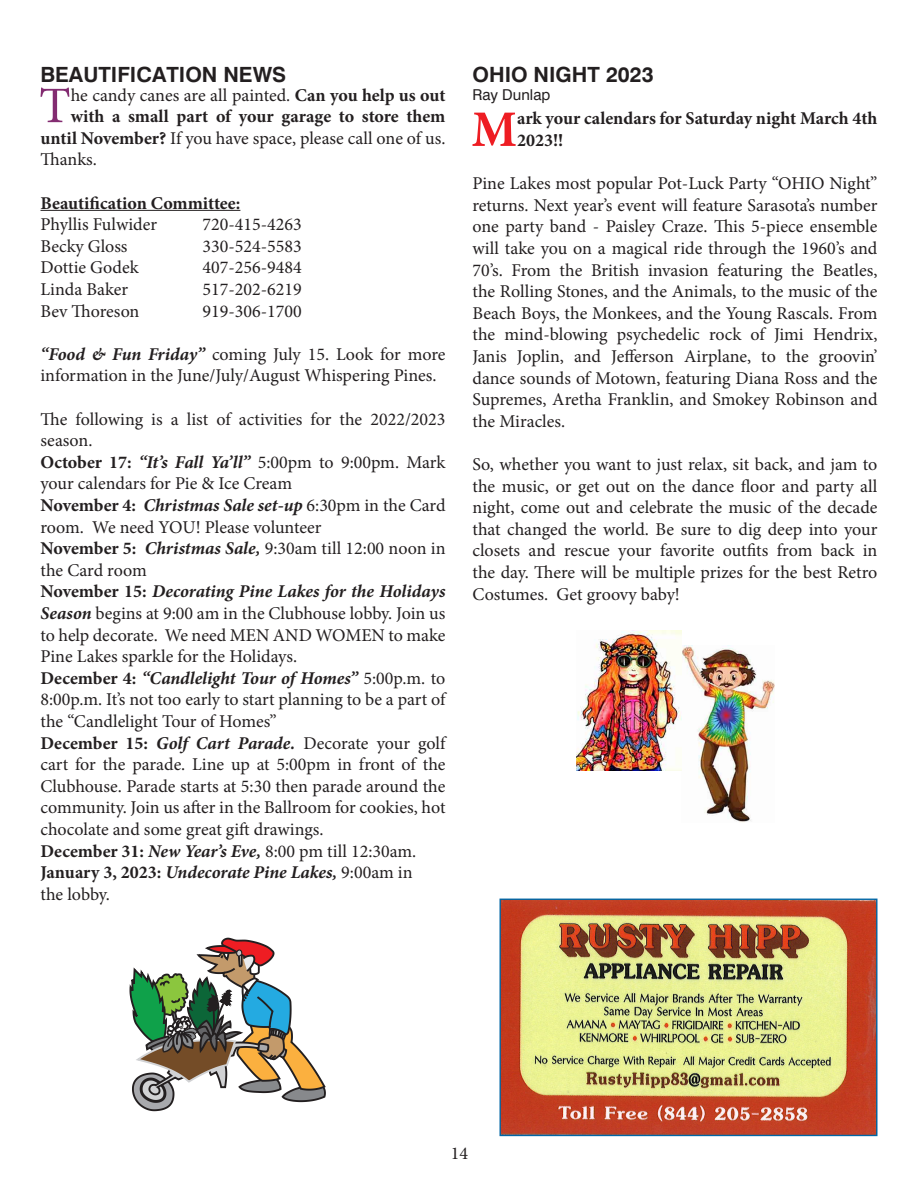
<style>
.page{position:relative;width:918px;height:1188px;background:#fff}
.page>*{position:absolute;margin:0;border:0;box-sizing:border-box;transform-origin:0 0}
.t1{font:51.3px "Minion Pro";color:#832c71}
.t2{font:700 51.3px "Minion Pro";color:#ee1d23}
.t3{font:700 21px "Swiss 721 BT";color:#231f20}
.t4{font:18px/21.6px "Minion Pro";color:#231f20}
.t5{font:700 18px/21.6px "Minion Pro";color:#231f20}
.t6{font:italic 700 18px "Minion Pro";letter-spacing:-.005em;color:#231f20}
.t7{font:15px "Swiss 721 BT";color:#231f20}
.s1{font-weight:700}
.s2{font-weight:700;font-style:italic}
.s3{font-style:normal}
.s4{font-weight:400;font-style:normal}
</style>
<div class="page">
<img style="left:501px;top:901px;width:374px;height:233px">
<div style="left:499px;top:899px;width:378px;height:237px;border:1px solid #0166a5"></div>
<svg style="left:129px;top:937px;width:197px;height:175px"></svg>
<hr style="left:40px;top:210px;width:200px;height:1px;background:#231f20">
<img style="left:681px;top:646px;width:93px;height:176px">
<img style="left:577px;top:631px;width:104px;height:139px">
<p class="t3" style="left:40px;top:61px;width:247px">BEAUTIFICATION NEWS</p>
<p class="t3" style="left:472px;top:61px;width:183px">OHIO NIGHT 2023</p>
<p class="t7" style="left:472px;top:85px;width:79px">Ray Dunlap</p>
<p class="t1" style="left:39px;top:71px;width:33px">T</p>
<p class="t4" style="left:71px;top:84px;width:376px">he candy canes are all painted. <span class="s1">Can you help us out</span></p>
<p class="t5" style="left:71px;top:105px;width:376px">with a small part of your garage to store them</p>
<p class="t4" style="left:40px;top:127px;width:406px"><span class="s1">until November?</span> If you have space, please call one of us.</p>
<p class="t4" style="left:40px;top:149px;width:58px">Thanks.</p>
<p class="t5" style="left:40px;top:192px;width:201px">Beautification Committee:</p>
<p class="t4" style="left:40px;top:214px;width:118px">Phyllis Fulwider</p>
<p class="t4" style="left:202px;top:214px;width:101px">720-415-4263</p>
<p class="t4" style="left:40px;top:235px;width:89px">Becky Gloss</p>
<p class="t4" style="left:202px;top:235px;width:101px">330-524-5583</p>
<p class="t4" style="left:40px;top:257px;width:100px">Dottie Godek</p>
<p class="t4" style="left:202px;top:257px;width:101px">407-256-9484</p>
<p class="t4" style="left:40px;top:279px;width:89px">Linda Baker</p>
<p class="t4" style="left:202px;top:279px;width:101px">517-202-6219</p>
<p class="t4" style="left:40px;top:300px;width:100px">Bev Thoreson</p>
<p class="t4" style="left:202px;top:300px;width:101px">919-306-1700</p>
<p class="t4" style="left:40px;top:343px;width:407px"><span class="s2">“Food &amp; Fun Friday”</span> coming July 15. Look for more information in the June/July/August Whispering Pines.</p>
<p class="t4" style="left:40px;top:408px;width:407px">The following is a list of activities for the 2022/2023 season.</p>
<p class="t4" style="left:40px;top:451px;width:407px"><span class="s1">October 17:</span> <span class="s2">“It’s Fall Ya’ll”</span> 5:00pm to 9:00pm. Mark your calendars for Pie &amp; Ice Cream</p>
<p class="t4" style="left:40px;top:495px;width:407px"><span class="s1">November 4:</span> <span class="s2">Christmas Sale set-up</span> 6:30pm in the Card room. We need YOU! Please volunteer</p>
<p class="t4" style="left:40px;top:538px;width:407px"><span class="s1">November 5:</span> <span class="s2">Christmas Sale,</span> 9:30am till 12:00 noon in the Card room</p>
<p class="t4" style="left:40px;top:581px;width:407px;text-align:justify"><span class="s1">November 15:</span> <span class="s2">Decorating Pine Lakes for the Holidays Season</span> begins at 9:00 am in the Clubhouse lobby. Join us to help decorate. We need MEN AND WOMEN to make Pine Lakes sparkle for the Holidays.</p>
<p class="t4" style="left:40px;top:667px;width:408px;text-align:justify"><span class="s1">December 4:</span> <span class="s2">“Candlelight Tour of Homes”</span> 5:00p.m. to 8:00p.m. It’s not too early to start planning to be a part of the “Candlelight Tour of Homes”</p>
<p class="t4" style="left:40px;top:732px;width:408px;text-align:justify"><span class="s1">December 15:</span> <span class="s2">Golf Cart Parade.</span> Decorate your golf cart for the parade. Line up at 5:00pm in front of the Clubhouse. Parade starts at 5:30 then parade around the community. Join us after in the Ballroom for cookies, hot chocolate and some great gift drawings.</p>
<p class="t4" style="left:40px;top:840px;width:377px"><span class="s1">December 31:</span> <span class="s2">New Year’s Eve,</span> 8:00 pm till 12:30am.</p>
<p class="t6" style="left:40px;top:860px;width:374px"><span class="s3">January 3, 2023:</span> Undecorate Pine Lakes, <span class="s4">9:00am in</span></p>
<p class="t4" style="left:40px;top:883px;width:71px">the lobby.</p>
<p class="t2" style="left:472px;top:93px;width:47px">M</p>
<p class="t5" style="left:517px;top:108px;width:362px">ark your calendars for Saturday night March 4th<br>2023!!</p>
<p class="t4" style="left:472px;top:173px;width:407px;text-align:justify">Pine Lakes most popular Pot-Luck Party “OHIO Night” returns. Next year’s event will feature Sarasota’s number one party band - Paisley Craze. This 5-piece ensemble will take you on a magical ride through the 1960’s and 70’s. From the British invasion featuring the Beatles, the Rolling Stones, and the Animals, to the music of the Beach Boys, the Monkees, and the Young Rascals. From the mind-blowing psychedelic rock of Jimi Hendrix, Janis Joplin, and Jefferson Airplane, to the groovin’ dance sounds of Motown, featuring Diana Ross and the Supremes, Aretha Franklin, and Smokey Robinson and the Miracles.</p>
<p class="t4" style="left:472px;top:453px;width:407px;text-align:justify">So, whether you want to just relax, sit back, and jam to the music, or get out on the dance floor and party all night, come out and celebrate the music of the decade that changed the world. Be sure to dig deep into your closets and rescue your favorite outfits from back in the day. There will be multiple prizes for the best Retro Costumes. Get groovy baby!</p>
<p class="t4" style="left:451px;top:1143px;width:19px">14</p>
</div>
